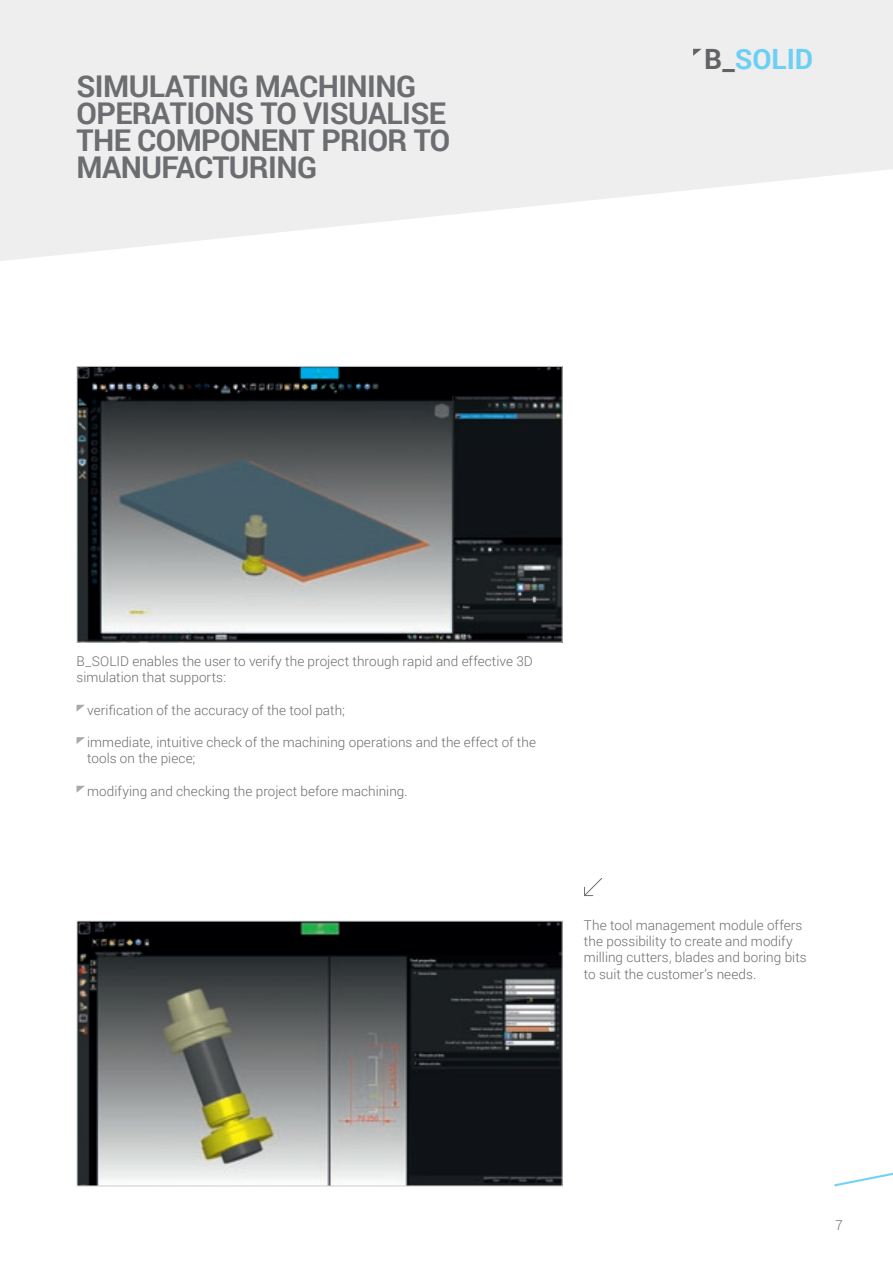
<style>
.page{position:relative;width:893px;height:1263px;background:#fff}
.page>*{position:absolute;margin:0;border:0;box-sizing:border-box;transform-origin:0 0}
.t1{font:700 30px/27px "Roboto";letter-spacing:-.02em;color:#6c6d70}
.t2{font:700 27.9px "Roboto";letter-spacing:-.005em;color:#6bcff6}
.t3{font:300 13.5px/16.2px "Roboto";letter-spacing:.005em;color:#6c6d70}
.s1{color:#636366}
</style>
<div class="page">
<svg style="left:0;top:0;width:893px;height:261px;fill:#eeeeef"></svg>
<img style="left:79px;top:368px;width:482px;height:273px">
<div style="left:77px;top:366px;width:486px;height:277px;border:1px solid #c9cacc"></div>
<img style="left:79px;top:923px;width:482px;height:261px">
<div style="left:77px;top:921px;width:486px;height:265px;border:1px solid #c9cacc"></div>
<svg style="left:584px;top:878px;width:18px;height:18px"></svg>
<svg style="left:693px;top:49px;width:9px;height:7px"></svg>
<svg style="left:834px;top:1172px;width:59px;height:14px"></svg>
<svg style="left:77px;top:705px;width:8px;height:6px"></svg>
<svg style="left:77px;top:737px;width:8px;height:7px"></svg>
<svg style="left:77px;top:786px;width:8px;height:6px"></svg>
<p class="t1" style="left:77px;top:72px;width:375px">SIMULATING MACHINING<br>OPERATIONS TO VISUALISE<br>THE COMPONENT PRIOR TO<br>MANUFACTURING</p>
<p class="t2" style="left:704px;top:39px;width:110px"><span class="s1">B_</span>SOLID</p>
<p class="t3" style="left:77px;top:653px;width:458px">B_SOLID enables the user to verify the project through rapid and effective 3D simulation that supports:</p>
<p class="t3" style="left:87px;top:701px;width:259px">verification of the accuracy of the tool path;</p>
<p class="t3" style="left:87px;top:734px;width:450px">immediate, intuitive check of the machining operations and the effect of the tools on the piece;</p>
<p class="t3" style="left:87px;top:782px;width:322px">modifying and checking the project before machining.</p>
<p class="t3" style="left:584px;top:917px;width:224px">The tool management module offers the possibility to create and modify milling cutters, blades and boring bits to suit the customer’s needs.</p>
<p class="t3" style="left:836px;top:1216px;width:9px">7</p>
</div>
